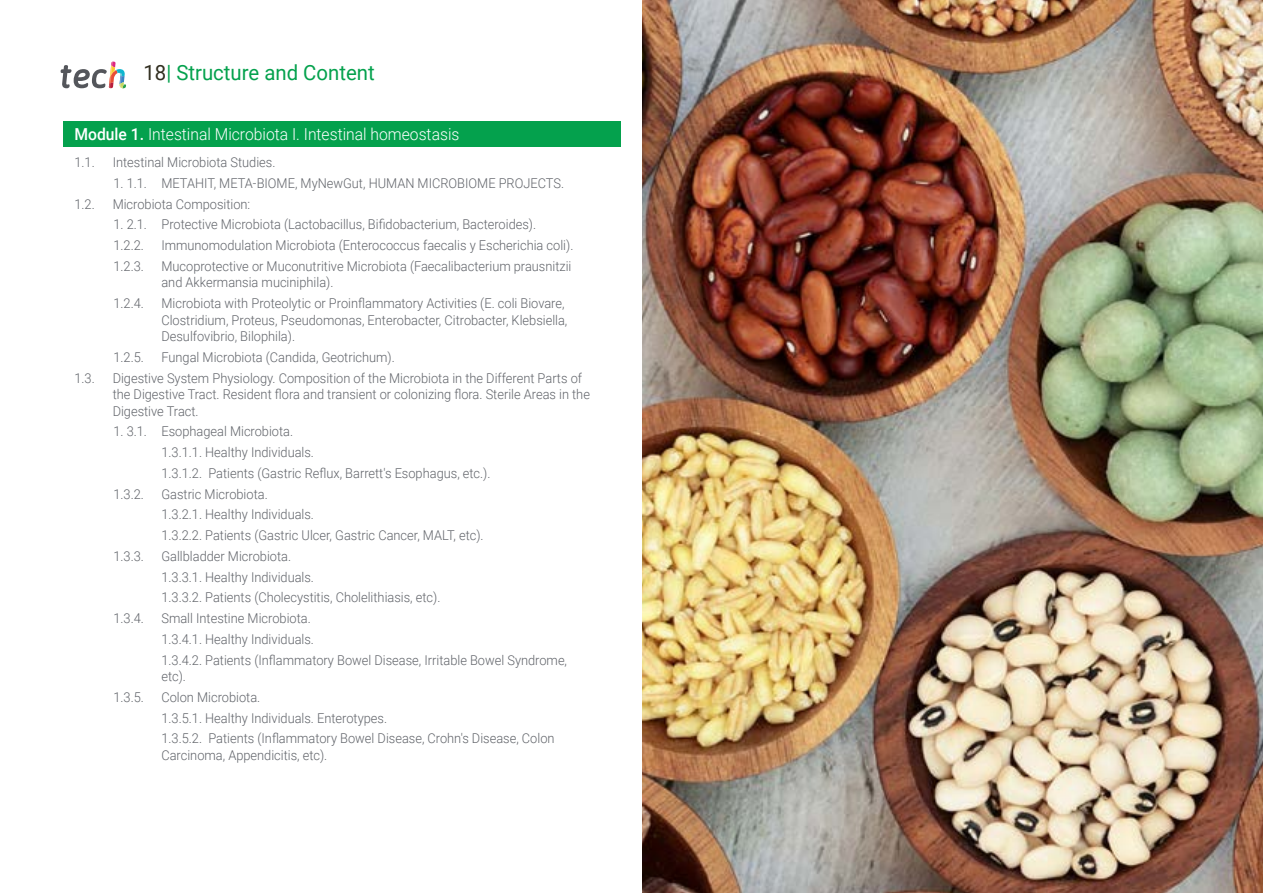
<style>
.page{position:relative;width:1263px;height:893px;background:#fff}
.page>*{position:absolute;margin:0;border:0;box-sizing:border-box;transform-origin:0 0}
.t1{font:21px "Roboto";color:#04a14d}
.t2{font:300 16.5px "Roboto";color:#fff;scale:.95 1}
.t3{font:300 13.5px/20.7px "Roboto";color:#61646a;scale:.95 1}
.s1{color:#312e20}
.s2{font-weight:500}
</style>
<div class="page">
<div style="left:63px;top:121px;width:558px;height:25px;background:#04a14d"></div>
<img style="left:642px;top:0;width:621px;height:893px">
<svg style="left:61px;top:62px;width:65px;height:27px"></svg>
<h1 class="t1" style="left:144px;top:57px;width:233px"><span class="s1">18</span>| Structure and Content</h1>
<p class="t2" style="left:74px;top:123px;width:407px"><span class="s2">Module 1.</span> Intestinal Microbiota I. Intestinal homeostasis</p>
<p class="t3" style="left:74px;top:151px;width:23px">1.1.</p>
<p class="t3" style="left:113px;top:151px;width:173px">Intestinal Microbiota Studies.</p>
<p class="t3" style="left:113px;top:172px;width:476px">1. 1.1. METAHIT, META-BIOME, MyNewGut, HUMAN MICROBIOME PROJECTS.</p>
<p class="t3" style="left:74px;top:193px;width:23px">1.2.</p>
<p class="t3" style="left:113px;top:193px;width:146px">Microbiota Composition:</p>
<p class="t3" style="left:113px;top:214px;width:446px">1. 2.1. Protective Microbiota (Lactobacillus, Bifidobacterium, Bacteroides).<br>1.2.2.</p>
<p class="t3" style="left:161px;top:234px;width:435px">Immunomodulation Microbiota (Enterococcus faecalis y Escherichia coli).</p>
<p class="t3" style="left:113px;top:255px;width:34px">1.2.3.</p>
<p class="t3" style="left:161px;top:257px;width:433px;line-height:16.5px">Mucoprotective or Muconutritive Microbiota (Faecalibacterium prausnitzii and Akkermansia muciniphila).</p>
<p class="t3" style="left:113px;top:292px;width:34px">1.2.4.</p>
<p class="t3" style="left:161px;top:295px;width:429px;line-height:16.5px">Microbiota with Proteolytic or Proinflammatory Activities (E. coli Biovare,<br>Clostridium, Proteus, Pseudomonas, Enterobacter, Citrobacter, Klebsiella,<br>Desulfovibrio, Bilophila).</p>
<p class="t3" style="left:113px;top:346px;width:34px">1.2.5.</p>
<p class="t3" style="left:161px;top:346px;width:247px">Fungal Microbiota (Candida, Geotrichum).</p>
<p class="t3" style="left:74px;top:367px;width:23px">1.3.</p>
<p class="t3" style="left:113px;top:369px;width:504px;line-height:16.5px">Digestive System Physiology. Composition of the Microbiota in the Different Parts of the Digestive Tract. Resident flora and transient or colonizing flora. Sterile Areas in the<br>Digestive Tract.</p>
<p class="t3" style="left:113px;top:421px;width:191px">1. 3.1. Esophageal Microbiota.</p>
<p class="t3" style="left:161px;top:441px;width:162px">1.3.1.1. Healthy Individuals.</p>
<p class="t3" style="left:161px;top:462px;width:348px">1.3.1.2. Patients (Gastric Reflux, Barrett's Esophagus, etc.).</p>
<p class="t3" style="left:113px;top:483px;width:34px">1.3.2.</p>
<p class="t3" style="left:161px;top:483px;width:341px">Gastric Microbiota.<br>1.3.2.1. Healthy Individuals.<br>1.3.2.2. Patients (Gastric Ulcer, Gastric Cancer, MALT, etc).</p>
<p class="t3" style="left:113px;top:545px;width:34px">1.3.3.</p>
<p class="t3" style="left:161px;top:545px;width:295px">Gallbladder Microbiota.<br>1.3.3.1. Healthy Individuals.<br>1.3.3.2. Patients (Cholecystitis, Cholelithiasis, etc).</p>
<p class="t3" style="left:113px;top:607px;width:34px">1.3.4.</p>
<p class="t3" style="left:161px;top:607px;width:428px">Small Intestine Microbiota.<br>1.3.4.1. Healthy Individuals.<br>1.3.4.2. Patients (Inflammatory Bowel Disease, Irritable Bowel Syndrome,</p>
<p class="t3" style="left:161px;top:665px;width:27px">etc).</p>
<p class="t3" style="left:113px;top:686px;width:34px">1.3.5.</p>
<p class="t3" style="left:161px;top:686px;width:415px">Colon Microbiota.<br>1.3.5.1. Healthy Individuals. Enterotypes.<br>1.3.5.2. Patients (Inflammatory Bowel Disease, Crohn's Disease, Colon</p>
<p class="t3" style="left:161px;top:744px;width:176px">Carcinoma, Appendicitis, etc).</p>
</div>
